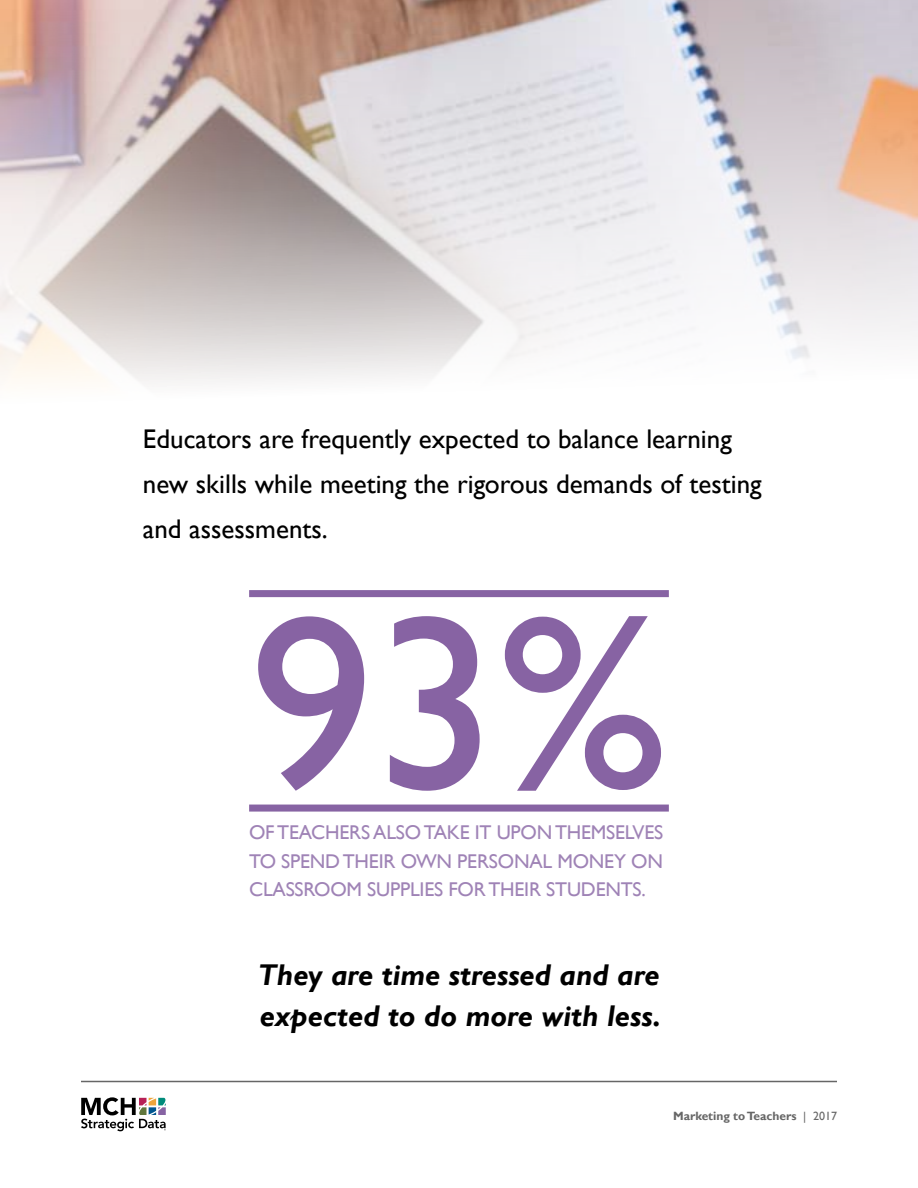
<style>
.page{position:relative;width:918px;height:1188px;background:#fff}
.page>*{position:absolute;margin:0;border:0;box-sizing:border-box;transform-origin:0 0}
.t1{font:249.45px "Gill Sans";color:#8763a3}
.t2{font:italic 700 30px/40.5px "Gill Sans";color:#000}
.t3{font:27px/45px "Gill Sans";color:#000}
.t4{font:19.95px/28.2px "Gill Sans";letter-spacing:-.01em;color:#9f83b6;text-align:justify}
.t5{font:700 12px "Gill Sans";color:#666}
.s1{font-weight:400}
</style>
<div class="page">
<img style="left:0;top:0;width:918px;height:384px">
<div style="left:249px;top:805px;width:420px;height:7px;background:#8763a3"></div>
<div style="left:249px;top:590px;width:420px;height:7px;background:#8763a3"></div>
<svg style="left:81px;top:1097px;width:85px;height:34px"></svg>
<hr style="left:81px;top:1081px;width:756px;height:1px;background:#666">
<p class="t3" style="left:143px;top:417px;width:620px">Educators are frequently expected to balance learning new skills while meeting the rigorous demands of testing and assessments.</p>
<h1 class="t1" style="left:249px;top:560px;width:420px">93%</h1>
<p class="t4" style="left:249px;top:819px;width:416px">OF TEACHERS ALSO TAKE IT UPON THEMSELVES TO SPEND THEIR OWN PERSONAL MONEY ON CLASSROOM SUPPLIES FOR THEIR STUDENTS.</p>
<p class="t2" style="left:258px;top:956px;width:405px">They are time stressed and are expected to do more with less.</p>
<p class="t5" style="left:673px;top:1109px;width:165px">Marketing to Teachers <span class="s1">| 2017</span></p>
</div>
